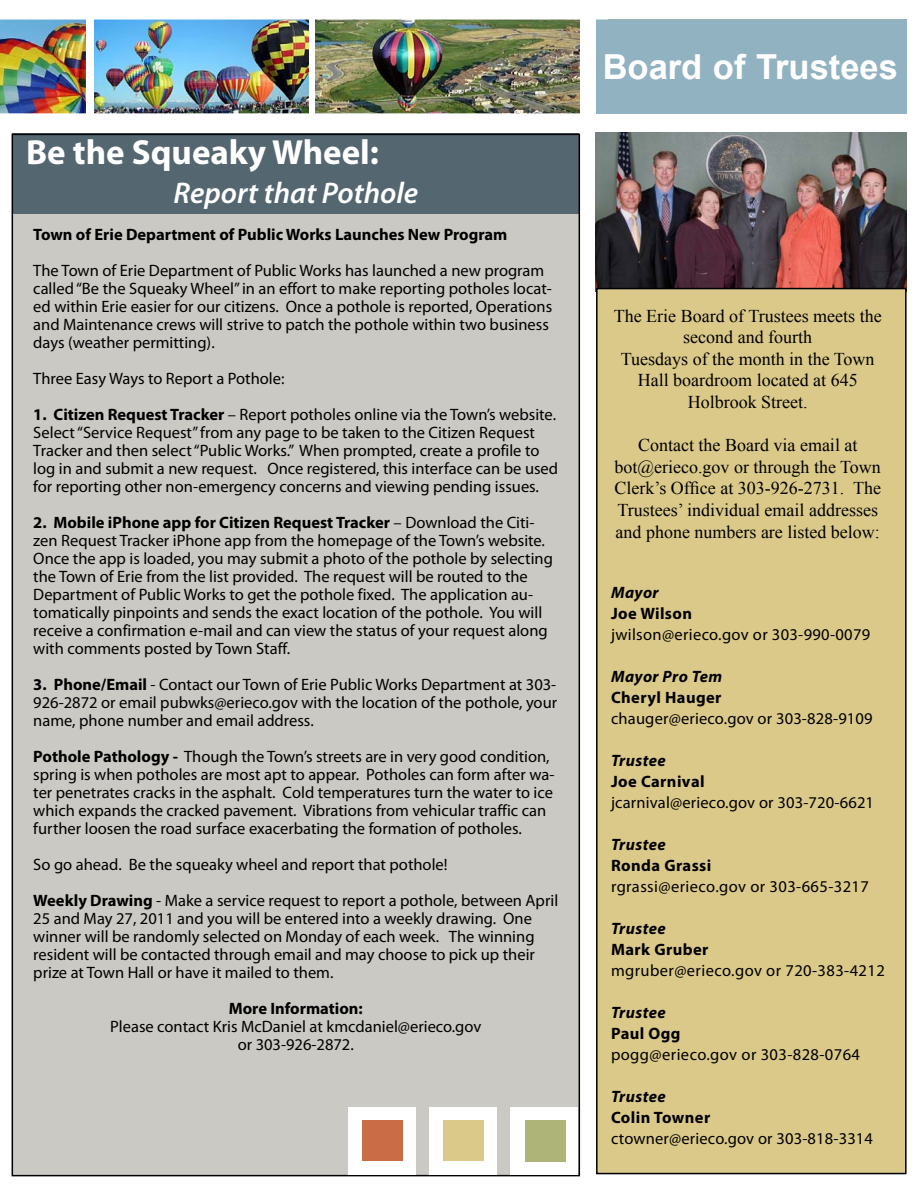
<style>
.page{position:relative;width:918px;height:1188px;background:#fff}
.page>*{position:absolute;margin:0;border:0;box-sizing:border-box;transform-origin:0 0}
.t1{font:700 34.95px "Myriad Pro";color:#fff}
.t2{font:700 34.5px "Arial";color:#fff}
.t3{font:italic 600 30px "Myriad Pro";color:#fff}
.t4{font:18px/21.6px "Times New Roman";color:#000;text-align:center}
.t5{font:16.5px/18px "Myriad Pro";color:#000}
.t6{font:16.5px "Myriad Pro";letter-spacing:.025em;color:#000}
.t7{font:700 16.5px "Myriad Pro";letter-spacing:.005em;color:#000}
.t8{font:700 16.5px "Myriad Pro";letter-spacing:.025em;color:#000}
.t9{font:italic 700 16.5px "Myriad Pro";letter-spacing:.025em;color:#000}
.t10{font:16.5px "Myriad Pro";letter-spacing:.02em;color:#000}
.s1{font-weight:700}
</style>
<div class="page">
<div style="left:596px;top:20px;width:310px;height:94px;background:#91b2c1"></div>
<img style="left:596px;top:132px;width:310px;height:156px">
<img style="left:94px;top:20px;width:214px;height:93px">
<img style="left:315px;top:20px;width:264px;height:93px">
<img style="left:0;top:20px;width:86px;height:93px">
<svg style="left:0;top:113px;width:580px;height:1px"></svg>
<svg style="left:0;top:19px;width:608px;height:1px"></svg>
<div style="left:597px;top:289px;width:309px;height:885px;background:#dbc989"></div>
<div style="left:596px;top:288px;width:311px;height:886px;border:2px solid #000"></div>
<div style="left:13px;top:134px;width:566px;height:80px;background:#546670"></div>
<div style="left:12px;top:214px;width:567px;height:962px;background:#cac9c4"></div>
<div style="left:429px;top:1107px;width:68px;height:67px;background:#fff"></div>
<div style="left:443px;top:1120px;width:40px;height:41px;background:#dbc989"></div>
<div style="left:510px;top:1107px;width:68px;height:67px;background:#fff"></div>
<div style="left:348px;top:1107px;width:68px;height:67px;background:#fff"></div>
<div style="left:362px;top:1120px;width:40px;height:41px;background:#ca6d47"></div>
<div style="left:525px;top:1120px;width:41px;height:41px;background:#aeb477"></div>
<h1 class="t1" style="left:26px;top:129px;width:354px">Be the Squeaky Wheel:</h1>
<h3 class="t3" style="left:174px;top:174px;width:246px">Report that Pothole</h3>
<p class="t7" style="left:33px;top:223px;width:476px">Town of Erie Department of Public Works Launches New Program</p>
<p class="t5" style="left:33px;top:261px;width:520px">The Town of Erie Department of Public Works has launched a new program called “Be the Squeaky Wheel” in an effort to make reporting potholes locat&shy;ed within Erie easier for our citizens. Once a pothole is reported, Operations and Maintenance crews will strive to patch the pothole within two business days (weather permitting).</p>
<p class="t5" style="left:33px;top:369px;width:253px">Three Easy Ways to Report a Pothole:</p>
<p class="t5" style="left:33px;top:405px;width:526px"><span class="s1">1. Citizen Request Tracker</span> – Report potholes online via the Town’s website.<br>Select “Service Request” from any page to be taken to the Citizen Request Tracker and then select “Public Works.” When prompted, create a profile to log in and submit a new request. Once registered, this interface can be used for reporting other non-emergency concerns and viewing pending issues.</p>
<p class="t5" style="left:33px;top:513px;width:521px"><span class="s1">2. Mobile iPhone app for Citizen Request Tracker</span> – Download the Citi&shy;zen Request Tracker iPhone app from the homepage of the Town’s website.<br>Once the app is loaded, you may submit a photo of the pothole by selecting the Town of Erie from the list provided. The request will be routed to the Department of Public Works to get the pothole fixed. The application au&shy;tomatically pinpoints and sends the exact location of the pothole. You will receive a confirmation e-mail and can view the status of your request along with comments posted by Town Staff.</p>
<p class="t5" style="left:33px;top:675px;width:525px;text-align:justify"><span class="s1">3. Phone/Email</span> - Contact our Town of Erie Public Works Department at 303- 926-2872 or email pubwks@erieco.gov with the location of the pothole, your name, phone number and email address.</p>
<p class="t5" style="left:33px;top:747px;width:523px"><span class="s1">Pothole Pathology -</span> Though the Town’s streets are in very good condition, spring is when potholes are most apt to appear. Potholes can form after wa&shy;ter penetrates cracks in the asphalt. Cold temperatures turn the water to ice which expands the cracked pavement. Vibrations from vehicular traffic can further loosen the road surface exacerbating the formation of potholes.</p>
<p class="t5" style="left:33px;top:846px;width:526px;line-height:36px">So go ahead. Be the squeaky wheel and report that pothole!<br><span class="s1">Weekly Drawing</span> - Make a service request to report a pothole, between April</p>
<p class="t5" style="left:33px;top:909px;width:503px">25 and May 27, 2011 and you will be entered into a weekly drawing. One winner will be randomly selected on Monday of each week. The winning resident will be contacted through email and may choose to pick up their prize at Town Hall or have it mailed to them.</p>
<p class="t7" style="left:229px;top:997px;width:136px">More Information:</p>
<p class="t5" style="left:110px;top:1017px;width:373px;text-align:center">Please contact Kris McDaniel at kmcdaniel@erieco.gov or 303-926-2872.</p>
<h2 class="t2" style="left:603px;top:44px;width:297px">Board of Trustees</h2>
<p class="t4" style="left:614px;top:304px;width:269px">The Erie Board of Trustees meets the second and fourth<br>Tuesdays of the month in the Town<br>Hall boardroom located at 645<br>Holbrook Street.</p>
<p class="t4" style="left:614px;top:434px;width:268px">Contact the Board via email at bot@erieco.gov or through the Town Clerk’s Office at 303-926-2731. The Trustees’ individual email addresses and phone numbers are listed below:</p>
<p class="t9" style="left:611px;top:581px;width:49px">Mayor</p>
<p class="t8" style="left:611px;top:602px;width:83px">Joe Wilson</p>
<p class="t10" style="left:611px;top:624px;width:261px">jwilson@erieco.gov or 303-990-0079</p>
<p class="t9" style="left:611px;top:665px;width:113px">Mayor Pro Tem</p>
<p class="t8" style="left:611px;top:686px;width:112px">Cheryl Hauger</p>
<p class="t5" style="left:611px;top:709px;width:263px">chauger@erieco.gov or 303-828-9109</p>
<p class="t9" style="left:611px;top:749px;width:56px">Trustee</p>
<p class="t8" style="left:611px;top:770px;width:95px">Joe Carnival</p>
<p class="t5" style="left:611px;top:793px;width:265px">jcarnival@erieco.gov or 303-720-6621</p>
<p class="t9" style="left:611px;top:833px;width:56px">Trustee</p>
<p class="t8" style="left:611px;top:854px;width:102px">Ronda Grassi</p>
<p class="t6" style="left:611px;top:876px;width:259px">rgrassi@erieco.gov or 303-665-3217</p>
<p class="t9" style="left:611px;top:917px;width:56px">Trustee</p>
<p class="t8" style="left:611px;top:938px;width:99px">Mark Gruber</p>
<p class="t6" style="left:611px;top:960px;width:275px">mgruber@erieco.gov or 720-383-4212</p>
<p class="t9" style="left:611px;top:1001px;width:56px">Trustee</p>
<p class="t7" style="left:611px;top:1022px;width:71px">Paul Ogg</p>
<p class="t6" style="left:611px;top:1044px;width:250px">pogg@erieco.gov or 303-828-0764</p>
<p class="t9" style="left:611px;top:1085px;width:56px">Trustee</p>
<p class="t8" style="left:611px;top:1106px;width:101px">Colin Towner</p>
<p class="t5" style="left:611px;top:1129px;width:264px">ctowner@erieco.gov or 303-818-3314</p>
</div>
